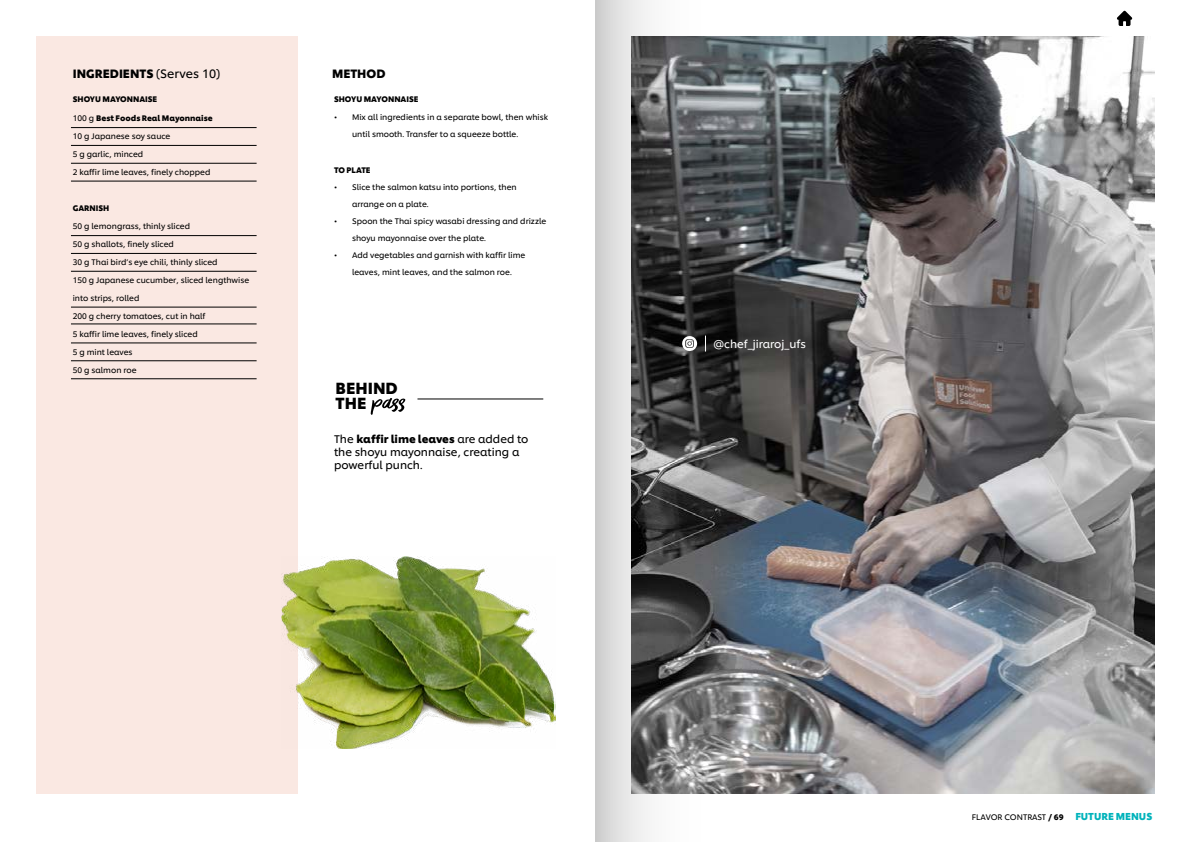
<style>
.page{position:relative;width:1191px;height:842px;background:#fff}
.page>*{position:absolute;margin:0;border:0;box-sizing:border-box;transform-origin:0 0}
.t1{font:700 16px/15px "Unilever Shilling";color:#000}
.t2{font:700 12px "Unilever Shilling";color:#000}
.t3{font:11px/13px "Unilever Shilling";color:#000}
.t4{font:11px "Unilever Shilling";color:#fff}
.t5{font:700 10px "Unilever Shilling";color:#00b3bb}
.t6{font:8px/17px "Unilever Shilling";color:#000}
.t7{font:700 8px "Unilever Shilling";color:#000}
.s1{font-weight:400}
.s2{font-weight:700}
</style>
<div class="page">
<svg style="left:1117px;top:11px;width:15px;height:15px"></svg>
<div style="left:36px;top:36px;width:262px;height:758px;background:#fae8e2"></div>
<img style="left:281px;top:557px;width:275px;height:191px">
<hr style="left:71px;top:127px;width:186px;height:1px;background:#000">
<hr style="left:71px;top:145px;width:186px;height:1px;background:#000">
<hr style="left:71px;top:163px;width:186px;height:1px;background:#000">
<hr style="left:71px;top:181px;width:186px;height:1px;background:#000">
<hr style="left:71px;top:343px;width:186px;height:1px;background:#000">
<hr style="left:71px;top:360px;width:186px;height:1px;background:#000">
<hr style="left:71px;top:235px;width:186px;height:1px;background:#000">
<hr style="left:71px;top:253px;width:186px;height:1px;background:#000">
<hr style="left:71px;top:271px;width:186px;height:1px;background:#000">
<hr style="left:71px;top:307px;width:186px;height:1px;background:#000">
<hr style="left:71px;top:324px;width:186px;height:1px;background:#000">
<hr style="left:417px;top:398px;width:126px;height:1px;background:#000">
<svg style="left:370px;top:398px;width:35px;height:17px"></svg>
<hr style="left:71px;top:378px;width:186px;height:1px;background:#000">
<img style="left:760px;top:36px;width:395px;height:758px">
<svg style="left:595px;top:0;width:165px;height:842px;background:#7e7f80"></svg>
<svg style="left:682px;top:336px;width:15px;height:15px"></svg>
<svg style="left:705px;top:336px;width:1px;height:15px"></svg>
<h2 class="t2" style="left:73px;top:64px;width:149px">INGREDIENTS <span class="s1">(Serves 10)</span></h2>
<p class="t7" style="left:73px;top:93px;width:86px">SHOYU MAYONNAISE</p>
<p class="t7" style="left:73px;top:111px;width:141px"><span class="s1">100 g</span> Best Foods Real Mayonnaise</p>
<p class="t6" style="left:73px;top:126px;width:99px">10 g Japanese soy sauce</p>
<p class="t6" style="left:73px;top:144px;width:72px">5 g garlic, minced</p>
<p class="t6" style="left:73px;top:162px;width:139px">2 kaffir lime leaves, finely chopped</p>
<p class="t7" style="left:73px;top:201px;width:38px">GARNISH</p>
<p class="t6" style="left:73px;top:216px;width:119px">50 g lemongrass, thinly sliced</p>
<p class="t6" style="left:73px;top:234px;width:103px">50 g shallots, finely sliced</p>
<p class="t6" style="left:73px;top:252px;width:146px">30 g Thai bird’s eye chili, thinly sliced</p>
<p class="t6" style="left:73px;top:270px;width:178px">150 g Japanese cucumber, sliced lengthwise</p>
<p class="t6" style="left:73px;top:288px;width:68px">into strips, rolled</p>
<p class="t6" style="left:73px;top:306px;width:134px">200 g cherry tomatoes, cut in half</p>
<p class="t6" style="left:73px;top:324px;width:126px">5 kaffir lime leaves, finely sliced</p>
<p class="t6" style="left:73px;top:342px;width:61px">5 g mint leaves</p>
<p class="t6" style="left:73px;top:360px;width:65px">50 g salmon roe</p>
<h2 class="t2" style="left:332px;top:64px;width:55px">METHOD</h2>
<p class="t7" style="left:334px;top:93px;width:86px">SHOYU MAYONNAISE</p>
<p class="t6" style="left:352px;top:107px;width:197px;text-indent:-18px">• Mix all ingredients in a separate bowl, then whisk until smooth. Transfer to a squeeze bottle.</p>
<p class="t7" style="left:334px;top:163px;width:38px">TO PLATE</p>
<p class="t6" style="left:352px;top:177px;width:166px;text-indent:-18px">• Slice the salmon katsu into portions, then arrange on a plate.</p>
<p class="t6" style="left:352px;top:211px;width:196px;text-indent:-18px">• Spoon the Thai spicy wasabi dressing and drizzle shoyu mayonnaise over the plate.</p>
<p class="t6" style="left:334px;top:245px;width:193px;text-align:center">• Add vegetables and garnish with kaffir lime leaves, mint leaves, and the salmon roe.</p>
<h1 class="t1" style="left:335px;top:380px;width:64px">BEHIND<br>THE</h1>
<h3 class="t3" style="left:334px;top:432px;width:196px">The <span class="s2">kaffir lime leaves</span> are added to the shoyu mayonnaise, creating a powerful punch.</h3>
<h3 class="t4" style="left:713px;top:336px;width:94px">@chef_jiraroj_ufs</h3>
<p class="t6" style="left:972px;top:807px;width:93px">FLAVOR CONTRAST <span class="s2">/ 69</span></p>
<p class="t5" style="left:1075px;top:808px;width:78px">FUTURE MENUS</p>
</div>
